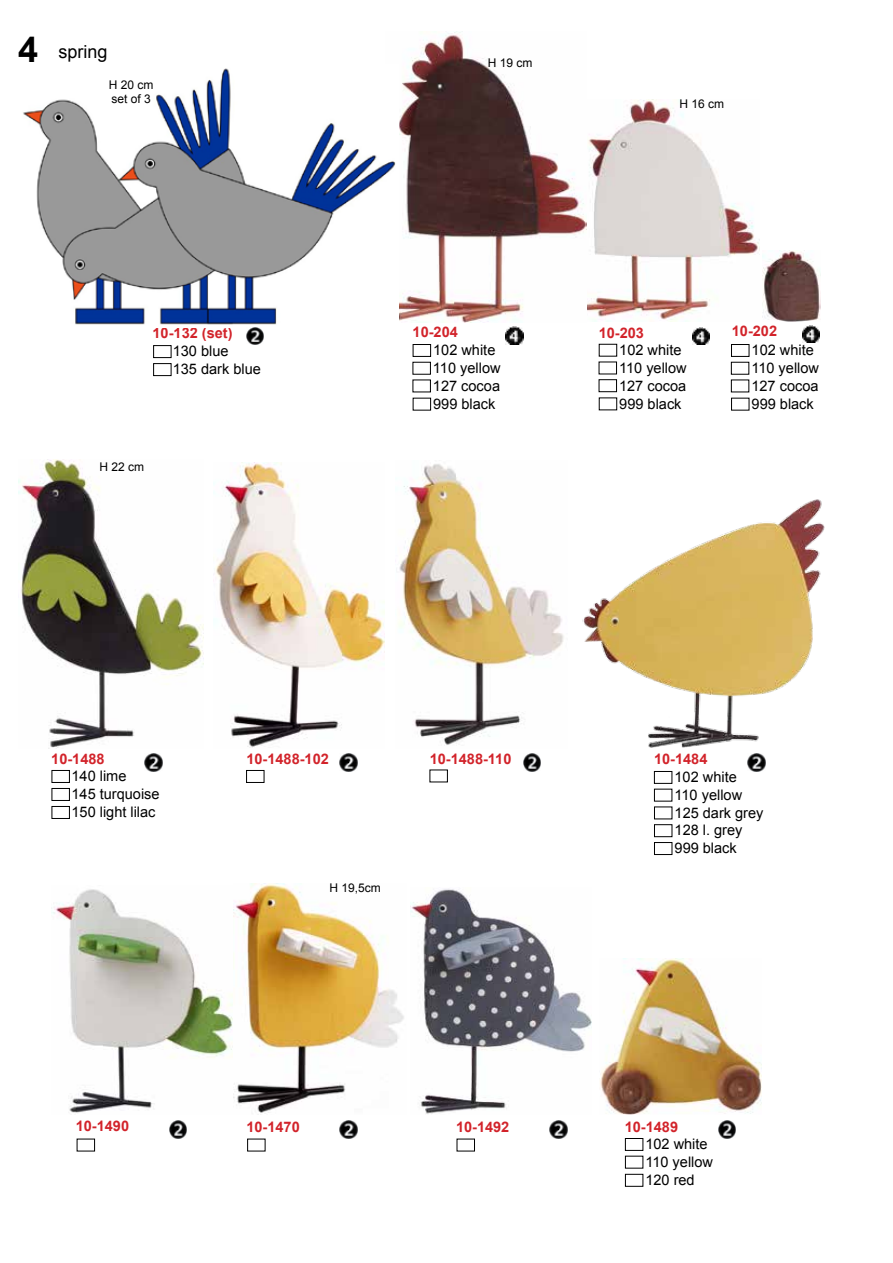
<style>
.page{position:relative;width:893px;height:1263px;background:#fff}
.page>*{position:absolute;margin:0;border:0;box-sizing:border-box;transform-origin:0 0}
.t1{font:18px "Arial";color:#000}
.t2{font:14.55px/18px "Arial";color:#000}
.t3{font:700 14.55px "Arial";color:#d2232a}
.t4{font:12px/14.4px "Arial";color:#000}
.s1{font-weight:700;font-size:36px}
</style>
<div class="page">
<img style="left:586px;top:99px;width:173px;height:223px">
<div style="left:654px;top:824px;width:18px;height:13px;border:1px solid #000"></div>
<div style="left:654px;top:842px;width:18px;height:13px;border:1px solid #000"></div>
<img style="left:582px;top:499px;width:243px;height:249px">
<div style="left:654px;top:771px;width:18px;height:13px;border:1px solid #000"></div>
<img style="left:747px;top:753px;width:18px;height:18px">
<div style="left:52px;top:788px;width:18px;height:13px;border:1px solid #000"></div>
<div style="left:52px;top:770px;width:18px;height:13px;border:1px solid #000"></div>
<img style="left:18px;top:460px;width:185px;height:288px">
<img style="left:213px;top:462px;width:172px;height:286px">
<img style="left:395px;top:464px;width:169px;height:281px">
<div style="left:246px;top:770px;width:18px;height:13px;border:1px solid #000"></div>
<img style="left:340px;top:753px;width:17px;height:18px">
<img style="left:523px;top:753px;width:18px;height:18px">
<img style="left:145px;top:753px;width:17px;height:18px">
<div style="left:52px;top:806px;width:18px;height:13px;border:1px solid #000"></div>
<div style="left:625px;top:1138px;width:18px;height:13px;border:1px solid #000"></div>
<img style="left:410px;top:888px;width:181px;height:226px">
<img style="left:51px;top:889px;width:181px;height:224px">
<img style="left:600px;top:958px;width:161px;height:156px">
<img style="left:233px;top:884px;width:171px;height:229px">
<img style="left:169px;top:1120px;width:18px;height:18px">
<img style="left:340px;top:1121px;width:17px;height:17px">
<img style="left:549px;top:1121px;width:18px;height:17px">
<div style="left:625px;top:1174px;width:18px;height:13px;border:1px solid #000"></div>
<img style="left:718px;top:1121px;width:18px;height:17px">
<img style="left:506px;top:327px;width:18px;height:17px">
<img style="left:399px;top:32px;width:187px;height:290px">
<img style="left:762px;top:251px;width:59px;height:71px">
<div style="left:413px;top:344px;width:18px;height:13px;border:1px solid #000"></div>
<img style="left:692px;top:327px;width:18px;height:18px">
<div style="left:599px;top:379px;width:18px;height:13px;border:1px solid #000"></div>
<img style="left:802px;top:325px;width:18px;height:18px">
<div style="left:731px;top:344px;width:18px;height:13px;border:1px solid #000"></div>
<img style="left:23px;top:68px;width:373px;height:257px">
<img style="left:246px;top:327px;width:18px;height:18px">
<div style="left:153px;top:363px;width:18px;height:13px;border:1px solid #000"></div>
<div style="left:153px;top:345px;width:18px;height:13px;border:1px solid #000"></div>
<p class="t1" style="left:18px;top:40px;width:91px"><span class="s1">4</span> spring</p>
<p class="t4" style="left:109px;top:78px;width:46px">H 20 cm set of 3</p>
<p class="t3" style="left:153px;top:323px;width:82px">10-132 (set)</p>
<p class="t2" style="left:173px;top:342px;width:57px">130 blue</p>
<p class="t2" style="left:173px;top:360px;width:90px">135 dark blue</p>
<p class="t4" style="left:100px;top:460px;width:46px">H 22 cm</p>
<p class="t4" style="left:488px;top:55px;width:46px">H 19 cm</p>
<p class="t4" style="left:680px;top:97px;width:46px">H 16 cm</p>
<p class="t3" style="left:413px;top:323px;width:47px">10-204</p>
<p class="t3" style="left:599px;top:323px;width:47px">10-203</p>
<p class="t3" style="left:732px;top:321px;width:47px">10-202</p>
<p class="t2" style="left:433px;top:341px;width:64px">102 white</p>
<p class="t2" style="left:619px;top:341px;width:64px">102 white</p>
<p class="t2" style="left:752px;top:341px;width:64px">102 white</p>
<p class="t2" style="left:433px;top:359px;width:69px">110 yellow</p>
<p class="t2" style="left:619px;top:359px;width:69px">110 yellow</p>
<p class="t2" style="left:751px;top:359px;width:69px">110 yellow</p>
<p class="t2" style="left:433px;top:377px;width:69px">127 cocoa<br>999 black</p>
<p class="t2" style="left:619px;top:377px;width:69px">127 cocoa<br>999 black</p>
<p class="t2" style="left:751px;top:377px;width:69px">127 cocoa<br>999 black</p>
<p class="t3" style="left:51px;top:749px;width:55px">10-1488</p>
<p class="t3" style="left:246px;top:749px;width:84px">10-1488-102</p>
<p class="t3" style="left:430px;top:749px;width:83px">10-1488-110</p>
<p class="t2" style="left:71px;top:767px;width:56px">140 lime</p>
<p class="t3" style="left:654px;top:749px;width:55px">10-1484</p>
<p class="t2" style="left:674px;top:768px;width:64px">102 white</p>
<p class="t2" style="left:71px;top:785px;width:90px">145 turquoise</p>
<p class="t2" style="left:674px;top:786px;width:69px">110 yellow</p>
<p class="t2" style="left:71px;top:803px;width:86px">150 light lilac</p>
<p class="t4" style="left:329px;top:881px;width:53px">H 19,5cm</p>
<p class="t2" style="left:675px;top:804px;width:90px">125 dark grey</p>
<p class="t2" style="left:675px;top:839px;width:64px">999 black</p>
<p class="t2" style="left:675px;top:821px;width:69px">128 l. grey</p>
<p class="t3" style="left:76px;top:1116px;width:55px">10-1490</p>
<p class="t3" style="left:246px;top:1117px;width:55px">10-1470</p>
<p class="t3" style="left:456px;top:1117px;width:55px">10-1492</p>
<p class="t3" style="left:625px;top:1117px;width:55px">10-1489</p>
<p class="t2" style="left:645px;top:1153px;width:69px">110 yellow<br>120 red</p>
<p class="t2" style="left:645px;top:1135px;width:64px">102 white</p>
</div>
